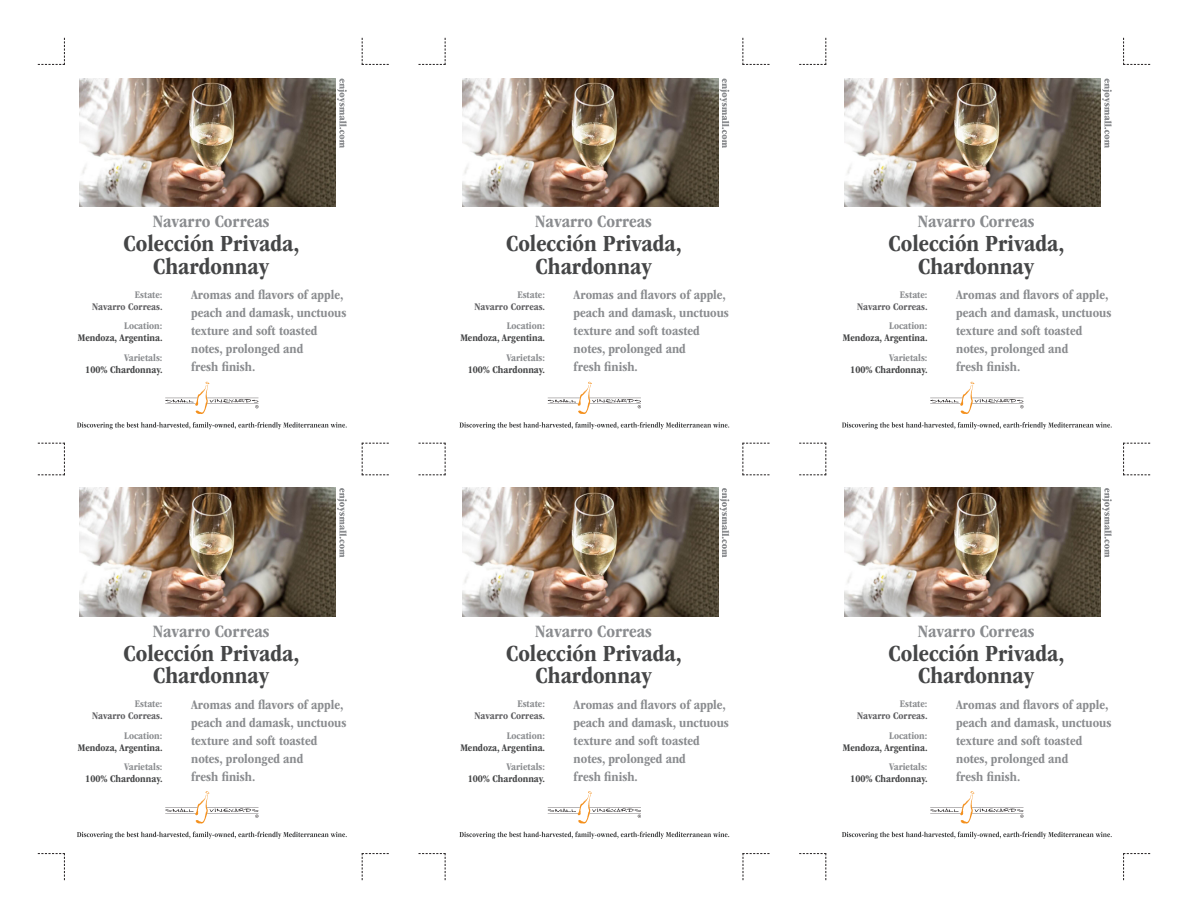
<style>
.page{position:relative;width:1188px;height:918px;background:#fff}
.page>*{position:absolute;margin:0;border:0;box-sizing:border-box;transform-origin:0 0}
.Paragraph_Style_1{font:700 condensed 24px "ITC Garamond Std";color:#454647}
.t1{font:700 condensed 18px "ITC Garamond Std";color:#8a8c8f}
.t2{font:700 condensed 13.5px/18px "ITC Garamond Std";color:#8a8c8f}
.t3{font:700 condensed 10.5px "ITC Garamond Std";color:#454647}
.t4{font:700 condensed 10.5px "ITC Garamond Std";color:#8a8c8f}
.t5{font:700 condensed 10.5px "ITC Garamond Std";color:#5e5e61}
</style>
<div class="page">
<svg style="left:38px;top:443px;width:27px;height:32px"></svg>
<svg style="left:362px;top:443px;width:27px;height:32px"></svg>
<svg style="left:418px;top:443px;width:28px;height:32px"></svg>
<svg style="left:742px;top:443px;width:28px;height:32px"></svg>
<svg style="left:799px;top:443px;width:27px;height:32px"></svg>
<svg style="left:1123px;top:443px;width:27px;height:32px"></svg>
<svg style="left:1123px;top:853px;width:27px;height:27px"></svg>
<svg style="left:799px;top:853px;width:27px;height:27px"></svg>
<svg style="left:742px;top:853px;width:28px;height:27px"></svg>
<svg style="left:418px;top:853px;width:28px;height:27px"></svg>
<svg style="left:362px;top:853px;width:27px;height:27px"></svg>
<svg style="left:38px;top:853px;width:27px;height:27px"></svg>
<svg style="left:38px;top:38px;width:27px;height:27px"></svg>
<svg style="left:362px;top:38px;width:27px;height:27px"></svg>
<svg style="left:418px;top:38px;width:28px;height:27px"></svg>
<svg style="left:742px;top:38px;width:28px;height:27px"></svg>
<svg style="left:799px;top:38px;width:27px;height:27px"></svg>
<svg style="left:1123px;top:38px;width:27px;height:27px"></svg>
<svg style="left:337px;top:79px;width:10px;height:69px"></svg>
<svg style="left:165px;top:382px;width:94px;height:32px"></svg>
<img style="left:80px;top:78px;width:256px;height:129px">
<svg style="left:77px;top:422px;width:270px;height:7px"></svg>
<svg style="left:720px;top:79px;width:9px;height:69px"></svg>
<svg style="left:548px;top:382px;width:93px;height:32px"></svg>
<img style="left:462px;top:78px;width:256px;height:129px">
<svg style="left:459px;top:422px;width:270px;height:7px"></svg>
<svg style="left:1102px;top:79px;width:10px;height:69px"></svg>
<svg style="left:930px;top:382px;width:94px;height:32px"></svg>
<img style="left:845px;top:78px;width:256px;height:129px">
<svg style="left:842px;top:422px;width:270px;height:7px"></svg>
<svg style="left:337px;top:488px;width:10px;height:69px"></svg>
<svg style="left:165px;top:791px;width:94px;height:33px"></svg>
<img style="left:80px;top:488px;width:256px;height:128px">
<svg style="left:77px;top:832px;width:270px;height:7px"></svg>
<svg style="left:720px;top:488px;width:9px;height:69px"></svg>
<svg style="left:548px;top:791px;width:93px;height:33px"></svg>
<img style="left:462px;top:488px;width:256px;height:128px">
<svg style="left:459px;top:832px;width:270px;height:7px"></svg>
<svg style="left:1102px;top:488px;width:10px;height:69px"></svg>
<svg style="left:930px;top:791px;width:94px;height:33px"></svg>
<img style="left:845px;top:488px;width:256px;height:128px">
<svg style="left:842px;top:832px;width:270px;height:7px"></svg>
<p class="t1" style="left:153px;top:211px;width:118px">Navarro Correas</p>
<p class="Paragraph_Style_1" style="left:124px;top:230px;width:177px">Colección Privada,</p>
<p class="Paragraph_Style_1" style="left:153px;top:253px;width:118px">Chardonnay</p>
<p class="t2" style="left:191px;top:286px;width:157px">Aromas and flavors of apple, peach and damask, unctuous texture and soft toasted notes, prolonged and</p>
<p class="t2" style="left:191px;top:358px;width:66px">fresh finish.</p>
<p class="t4" style="left:135px;top:288px;width:29px">Estate:</p>
<p class="t5" style="left:92px;top:300px;width:72px">Navarro Correas.</p>
<p class="t4" style="left:124px;top:320px;width:40px">Location:</p>
<p class="t3" style="left:78px;top:332px;width:86px">Mendoza, Argentina.</p>
<p class="t4" style="left:124px;top:351px;width:40px">Varietals:</p>
<p class="t3" style="left:85px;top:363px;width:79px">100% Chardonnay.</p>
<p class="t1" style="left:153px;top:621px;width:118px">Navarro Correas</p>
<p class="Paragraph_Style_1" style="left:124px;top:640px;width:177px">Colección Privada,</p>
<p class="Paragraph_Style_1" style="left:153px;top:662px;width:118px">Chardonnay</p>
<p class="t2" style="left:191px;top:696px;width:157px">Aromas and flavors of apple, peach and damask, unctuous texture and soft toasted notes, prolonged and</p>
<p class="t2" style="left:191px;top:768px;width:66px">fresh finish.</p>
<p class="t4" style="left:135px;top:698px;width:29px">Estate:</p>
<p class="t5" style="left:92px;top:710px;width:72px">Navarro Correas.</p>
<p class="t4" style="left:124px;top:729px;width:40px">Location:</p>
<p class="t3" style="left:78px;top:741px;width:86px">Mendoza, Argentina.</p>
<p class="t4" style="left:124px;top:761px;width:40px">Varietals:</p>
<p class="t3" style="left:85px;top:773px;width:79px">100% Chardonnay.</p>
<p class="t1" style="left:535px;top:211px;width:118px">Navarro Correas</p>
<p class="Paragraph_Style_1" style="left:506px;top:230px;width:177px">Colección Privada,</p>
<p class="Paragraph_Style_1" style="left:536px;top:253px;width:118px">Chardonnay</p>
<p class="t2" style="left:574px;top:286px;width:157px">Aromas and flavors of apple, peach and damask, unctuous texture and soft toasted notes, prolonged and</p>
<p class="t2" style="left:574px;top:358px;width:66px">fresh finish.</p>
<p class="t4" style="left:517px;top:288px;width:29px">Estate:</p>
<p class="t5" style="left:475px;top:300px;width:72px">Navarro Correas.</p>
<p class="t4" style="left:507px;top:320px;width:40px">Location:</p>
<p class="t3" style="left:460px;top:332px;width:86px">Mendoza, Argentina.</p>
<p class="t4" style="left:507px;top:351px;width:40px">Varietals:</p>
<p class="t3" style="left:468px;top:363px;width:79px">100% Chardonnay.</p>
<p class="t1" style="left:535px;top:621px;width:118px">Navarro Correas</p>
<p class="Paragraph_Style_1" style="left:506px;top:640px;width:177px">Colección Privada,</p>
<p class="Paragraph_Style_1" style="left:536px;top:662px;width:118px">Chardonnay</p>
<p class="t2" style="left:574px;top:696px;width:157px">Aromas and flavors of apple, peach and damask, unctuous texture and soft toasted notes, prolonged and</p>
<p class="t2" style="left:574px;top:768px;width:66px">fresh finish.</p>
<p class="t4" style="left:517px;top:698px;width:29px">Estate:</p>
<p class="t5" style="left:475px;top:710px;width:72px">Navarro Correas.</p>
<p class="t4" style="left:507px;top:729px;width:40px">Location:</p>
<p class="t3" style="left:460px;top:741px;width:86px">Mendoza, Argentina.</p>
<p class="t4" style="left:507px;top:761px;width:40px">Varietals:</p>
<p class="t3" style="left:468px;top:773px;width:79px">100% Chardonnay.</p>
<p class="t1" style="left:918px;top:211px;width:118px">Navarro Correas</p>
<p class="Paragraph_Style_1" style="left:889px;top:230px;width:177px">Colección Privada,</p>
<p class="Paragraph_Style_1" style="left:918px;top:253px;width:118px">Chardonnay</p>
<p class="t2" style="left:956px;top:286px;width:157px">Aromas and flavors of apple, peach and damask, unctuous texture and soft toasted notes, prolonged and</p>
<p class="t2" style="left:956px;top:358px;width:66px">fresh finish.</p>
<p class="t4" style="left:900px;top:288px;width:29px">Estate:</p>
<p class="t5" style="left:857px;top:300px;width:72px">Navarro Correas.</p>
<p class="t4" style="left:889px;top:320px;width:40px">Location:</p>
<p class="t3" style="left:843px;top:332px;width:86px">Mendoza, Argentina.</p>
<p class="t4" style="left:889px;top:351px;width:40px">Varietals:</p>
<p class="t3" style="left:850px;top:363px;width:79px">100% Chardonnay.</p>
<p class="t1" style="left:918px;top:621px;width:118px">Navarro Correas</p>
<p class="Paragraph_Style_1" style="left:889px;top:640px;width:177px">Colección Privada,</p>
<p class="Paragraph_Style_1" style="left:918px;top:662px;width:118px">Chardonnay</p>
<p class="t2" style="left:956px;top:696px;width:157px">Aromas and flavors of apple, peach and damask, unctuous texture and soft toasted notes, prolonged and</p>
<p class="t2" style="left:956px;top:768px;width:66px">fresh finish.</p>
<p class="t4" style="left:900px;top:698px;width:29px">Estate:</p>
<p class="t5" style="left:857px;top:710px;width:72px">Navarro Correas.</p>
<p class="t4" style="left:889px;top:729px;width:40px">Location:</p>
<p class="t3" style="left:843px;top:741px;width:86px">Mendoza, Argentina.</p>
<p class="t4" style="left:889px;top:761px;width:40px">Varietals:</p>
<p class="t3" style="left:850px;top:773px;width:79px">100% Chardonnay.</p>
</div>
